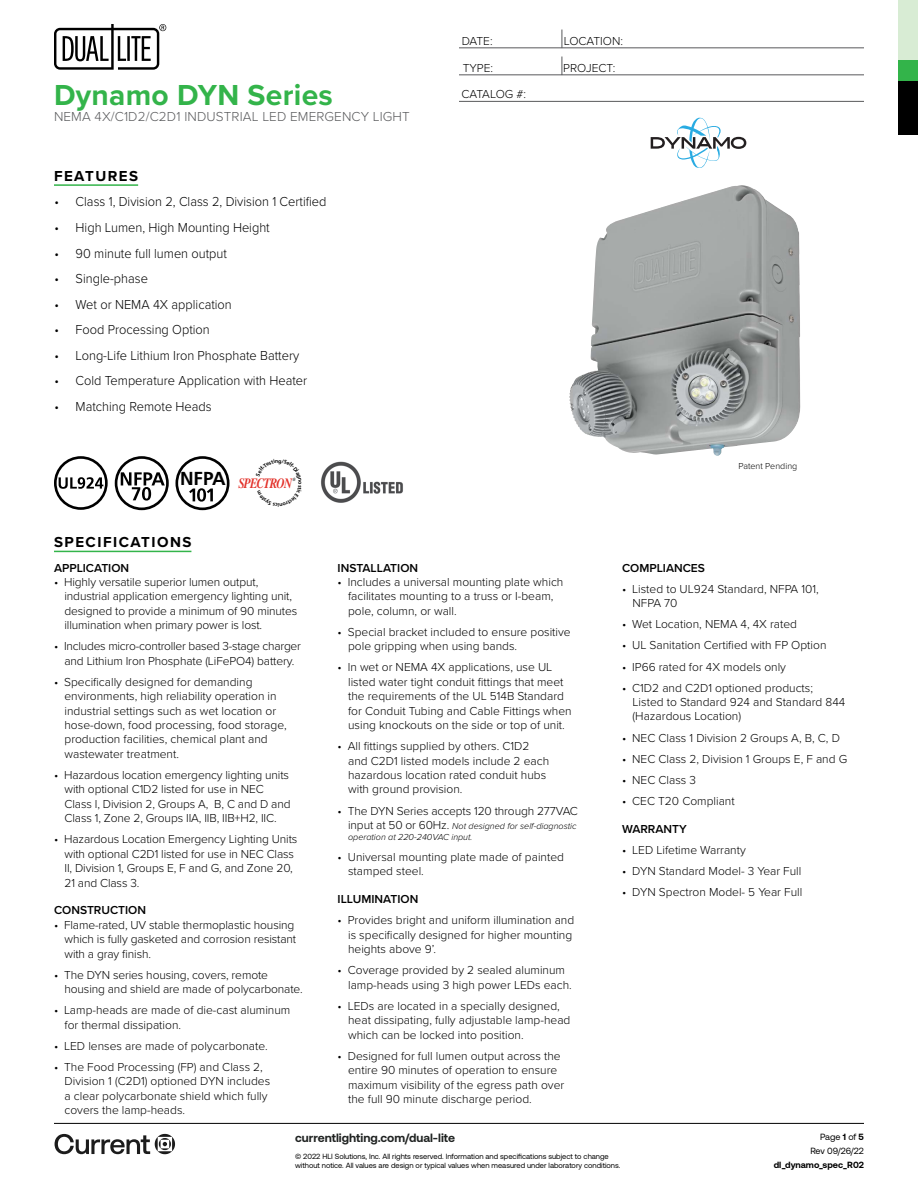
<style>
.page{position:relative;width:918px;height:1188px;background:#fff}
.page>*{position:absolute;margin:0;border:0;box-sizing:border-box;transform-origin:0 0}
.t1{font:700 30px "Proxima Nova";letter-spacing:.01em;color:#33b44a}
.t2{font:700 18.75px "Frutiger LT Std";color:#000}
.Section_Header__Colo{font:700 15px "Proxima Nova";letter-spacing:.1em;color:#000}
.t3{font:italic 700 14.1px "Times";letter-spacing:-.065em;color:#e3332c;scale:.8 1}
.t4{font:300 13.5px "Proxima Nova";color:#000;scale:.95 1}
.t5{font:300 13.5px "Proxima Nova";letter-spacing:.01em;color:#58595b}
.t6{font:300 12px/14.4px "Proxima Nova";color:#000}
.t7{font:300 12px/14.4px "Proxima Nova";letter-spacing:-.02em;color:#000;text-align:center}
.B2_-_Body_Text{font:600 12px "Proxima Nova";color:#000}
.t8{font:700 12px "Aeonik";color:#202322}
.t9{font:italic 300 9px/10.8px "Proxima Nova";color:#000}
.t10{font:9px/14.1px "Aeonik";letter-spacing:-.005em;color:#000;text-align:right}
.t11{font:700 9px "Aeonik";color:#000}
.t12{font:300 9px "Proxima Nova";color:#000}
.t13{font:7.5px/9.8px "Aeonik";color:#000}
.t14{font:700 5.4px "Frutiger LT Std";color:#000}
.t15{font:italic 700 4.65px "Times";color:#000;scale:.8 1}
.s1{font-style:normal;font-size:12px}
.s2{font-weight:700}
</style>
<div class="page">
<div style="left:898px;top:81px;width:20px;height:54px;background:#000"></div>
<div style="left:898px;top:0;width:20px;height:61px;background:#d8ecd4"></div>
<div style="left:898px;top:61px;width:20px;height:20px;background:#33b44a"></div>
<hr style="left:54px;top:1123px;width:810px;height:1px;background:#000">
<svg style="left:55px;top:1134px;width:120px;height:20px"></svg>
<svg style="left:54px;top:24px;width:112px;height:46px"></svg>
<img style="left:569px;top:185px;width:231px;height:271px">
<svg style="left:651px;top:118px;width:95px;height:50px"></svg>
<img style="left:321px;top:462px;width:82px;height:41px">
<svg style="left:54px;top:456px;width:54px;height:54px"></svg>
<svg style="left:115px;top:456px;width:54px;height:54px"></svg>
<svg style="left:175px;top:456px;width:54px;height:54px"></svg>
<hr style="left:54px;top:184px;width:84px;height:2px;background:#33b44a">
<hr style="left:54px;top:551px;width:137px;height:1px;background:#33b44a">
<hr style="left:459px;top:48px;width:405px;height:1px;background:#58595b">
<svg style="left:562px;top:30px;width:1px;height:18px"></svg>
<hr style="left:459px;top:75px;width:405px;height:1px;background:#58595b">
<hr style="left:459px;top:101px;width:405px;height:1px;background:#58595b">
<svg style="left:562px;top:57px;width:1px;height:18px"></svg>
<h1 class="t1" style="left:54px;top:72px;width:280px">Dynamo DYN Series</h1>
<p class="t5" style="left:54px;top:107px;width:357px">NEMA 4X/C1D2/C2D1 INDUSTRIAL LED EMERGENCY LIGHT</p>
<p class="Section_Header__Colo" style="left:54px;top:164px;width:86px">FEATURES</p>
<p class="t4" style="left:55px;top:192px;width:288px">• Class 1, Division 2, Class 2, Division 1 Certified</p>
<p class="t4" style="left:55px;top:217px;width:228px">• High Lumen, High Mounting Height</p>
<p class="t4" style="left:55px;top:243px;width:183px">• 90 minute full lumen output</p>
<p class="t4" style="left:55px;top:268px;width:100px">• Single-phase</p>
<p class="t4" style="left:55px;top:294px;width:188px">• Wet or NEMA 4X application</p>
<p class="t4" style="left:55px;top:320px;width:165px">• Food Processing Option</p>
<p class="t4" style="left:55px;top:345px;width:259px">• Long-Life Lithium Iron Phosphate Battery</p>
<p class="t4" style="left:55px;top:371px;width:267px">• Cold Temperature Application with Heater</p>
<p class="t4" style="left:55px;top:396px;width:167px">• Matching Remote Heads</p>
<p class="t2" style="left:180px;top:468px;width:47px">NFPA</p>
<p class="t15" style="left:293px;top:476px;width:5px">®</p>
<p class="t3" style="left:238px;top:470px;width:69px">SPECTRON</p>
<p class="t14" style="left:304px;top:481px;width:5px;rotate:90deg">o</p>
<p class="Section_Header__Colo" style="left:54px;top:531px;width:139px">SPECIFICATIONS</p>
<p class="t14" style="left:279px;top:508px;width:3px;rotate:180deg">i</p>
<p class="t6" style="left:462px;top:33px;width:32px">DATE:</p>
<p class="t6" style="left:564px;top:33px;width:61px">LOCATION:</p>
<p class="t6" style="left:463px;top:60px;width:32px">TYPE:</p>
<p class="t6" style="left:563px;top:60px;width:54px">PROJECT:</p>
<p class="t7" style="left:461px;top:87px;width:66px">CATALOG #:</p>
<p class="t12" style="left:738px;top:459px;width:60px">Patent Pending</p>
<p class="B2_-_Body_Text" style="left:54px;top:559px;width:77px">APPLICATION</p>
<p class="t6" style="left:64px;top:574px;width:234px;text-indent:-10px">• Highly versatile superior lumen output, industrial application emergency lighting unit, designed to provide a minimum of 90 minutes illumination when primary power is lost.</p>
<p class="t7" style="left:54px;top:638px;width:249px">• Includes micro-controller based 3-stage charger and Lithium Iron Phosphate (LiFePO4) battery.</p>
<p class="t6" style="left:64px;top:674px;width:224px;text-indent:-10px">• Specifically designed for demanding environments, high reliability operation in industrial settings such as wet location or hose-down, food processing, food storage, production facilities, chemical plant and wastewater treatment.</p>
<p class="t6" style="left:64px;top:767px;width:228px;text-indent:-10px">• Hazardous location emergency lighting units with optional C1D2 listed for use in NEC Class I, Division 2, Groups A, B, C and D and Class 1, Zone 2, Groups IIA, IIB, IIB+H2, IIC.</p>
<p class="t6" style="left:64px;top:831px;width:234px;text-indent:-10px">• Hazardous Location Emergency Lighting Units with optional C2D1 listed for use in NEC Class II, Division 1, Groups E, F and G, and Zone 20, 21 and Class 3.</p>
<p class="B2_-_Body_Text" style="left:54px;top:902px;width:94px">CONSTRUCTION</p>
<p class="t6" style="left:64px;top:917px;width:233px;text-indent:-10px">• Flame-rated, UV stable thermoplastic housing which is fully gasketed and corrosion resistant with a gray finish.</p>
<p class="t6" style="left:64px;top:967px;width:240px;text-indent:-10px">• The DYN series housing, covers, remote housing and shield are made of polycarbonate.</p>
<p class="t6" style="left:64px;top:1002px;width:227px;text-indent:-10px">• Lamp-heads are made of die-cast aluminum for thermal dissipation.</p>
<p class="t6" style="left:54px;top:1038px;width:215px">• LED lenses are made of polycarbonate.</p>
<p class="t6" style="left:64px;top:1059px;width:207px;text-indent:-10px">• The Food Processing (FP) and Class 2, Division 1 (C2D1) optioned DYN includes a clear polycarbonate shield which fully covers the lamp-heads.</p>
<p class="B2_-_Body_Text" style="left:338px;top:559px;width:82px">INSTALLATION</p>
<p class="t6" style="left:348px;top:574px;width:217px;text-indent:-10px">• Includes a universal mounting plate which facilitates mounting to a truss or I-beam, pole, column, or wall.</p>
<p class="t6" style="left:348px;top:624px;width:224px;text-indent:-10px">• Special bracket included to ensure positive pole gripping when using bands.</p>
<p class="t6" style="left:348px;top:660px;width:225px;text-indent:-10px">• In wet or NEMA 4X applications, use UL listed water tight conduit fittings that meet the requirements of the UL 514B Standard for Conduit Tubing and Cable Fittings when using knockouts on the side or top of unit.</p>
<p class="t6" style="left:348px;top:738px;width:203px;text-indent:-10px">• All fittings supplied by others. C1D2 and C2D1 listed models include 2 each hazardous location rated conduit hubs with ground provision.</p>
<p class="t6" style="left:338px;top:803px;width:242px">• The DYN Series accepts 120 through 277VAC</p>
<p class="t9" style="left:348px;top:820px;width:230px"><span class="s1">input at 50 or 60Hz.</span> Not designed for self-diagnostic operation at 220-240VAC input.</p>
<p class="t6" style="left:348px;top:849px;width:217px;text-indent:-10px">• Universal mounting plate made of painted stamped steel.</p>
<p class="B2_-_Body_Text" style="left:338px;top:890px;width:82px">ILLUMINATION</p>
<p class="t6" style="left:348px;top:912px;width:228px;text-indent:-10px">• Provides bright and uniform illumination and is specifically designed for higher mounting heights above 9’.</p>
<p class="t6" style="left:348px;top:962px;width:225px;text-indent:-10px">• Coverage provided by 2 sealed aluminum lamp-heads using 3 high power LEDs each.</p>
<p class="t6" style="left:348px;top:998px;width:224px;text-indent:-10px">• LEDs are located in a specially designed, heat dissipating, fully adjustable lamp-head which can be locked into position.</p>
<p class="t6" style="left:348px;top:1048px;width:218px;text-indent:-10px">• Designed for full lumen output across the entire 90 minutes of operation to ensure maximum visibility of the egress path over the full 90 minute discharge period.</p>
<p class="B2_-_Body_Text" style="left:622px;top:559px;width:84px">COMPLIANCES</p>
<p class="t6" style="left:633px;top:581px;width:188px;text-indent:-10px">• Listed to UL924 Standard, NFPA 101,<br>NFPA 70</p>
<p class="t6" style="left:622px;top:616px;width:177px">• Wet Location, NEMA 4, 4X rated</p>
<p class="t6" style="left:622px;top:638px;width:206px">• UL Sanitation Certified with FP Option</p>
<p class="t6" style="left:622px;top:659px;width:166px">• IP66 rated for 4X models only</p>
<p class="t6" style="left:633px;top:680px;width:214px;text-indent:-10px">• C1D2 and C2D1 optioned products;<br>Listed to Standard 924 and Standard 844 (Hazardous Location)</p>
<p class="t6" style="left:622px;top:730px;width:219px">• NEC Class 1 Division 2 Groups A, B, C, D</p>
<p class="t6" style="left:622px;top:751px;width:227px">• NEC Class 2, Division 1 Groups E, F and G</p>
<p class="t6" style="left:622px;top:772px;width:75px">• NEC Class 3</p>
<p class="t6" style="left:622px;top:793px;width:114px">• CEC T20 Compliant</p>
<p class="B2_-_Body_Text" style="left:622px;top:820px;width:66px">WARRANTY</p>
<p class="t6" style="left:622px;top:842px;width:125px">• LED Lifetime Warranty</p>
<p class="t6" style="left:622px;top:863px;width:181px">• DYN Standard Model- 3 Year Full</p>
<p class="t6" style="left:622px;top:885px;width:182px">• DYN Spectron Model- 5 Year Full</p>
<p class="t8" style="left:295px;top:1131px;width:161px">currentlighting.com/dual-lite</p>
<p class="t13" style="left:295px;top:1151px;width:327px">© 2022 HLI Solutions, Inc. All rights reserved. Information and specifications subject to change without notice. All values are design or typical values when measured under laboratory conditions.</p>
<p class="t10" style="left:810px;top:1130px;width:55px">Page <span class="s2">1</span> of <span class="s2">5<br></span>Rev 09/26/22</p>
<p class="t11" style="left:774px;top:1160px;width:92px">dl_dynamo_spec_R02</p>
</div>
